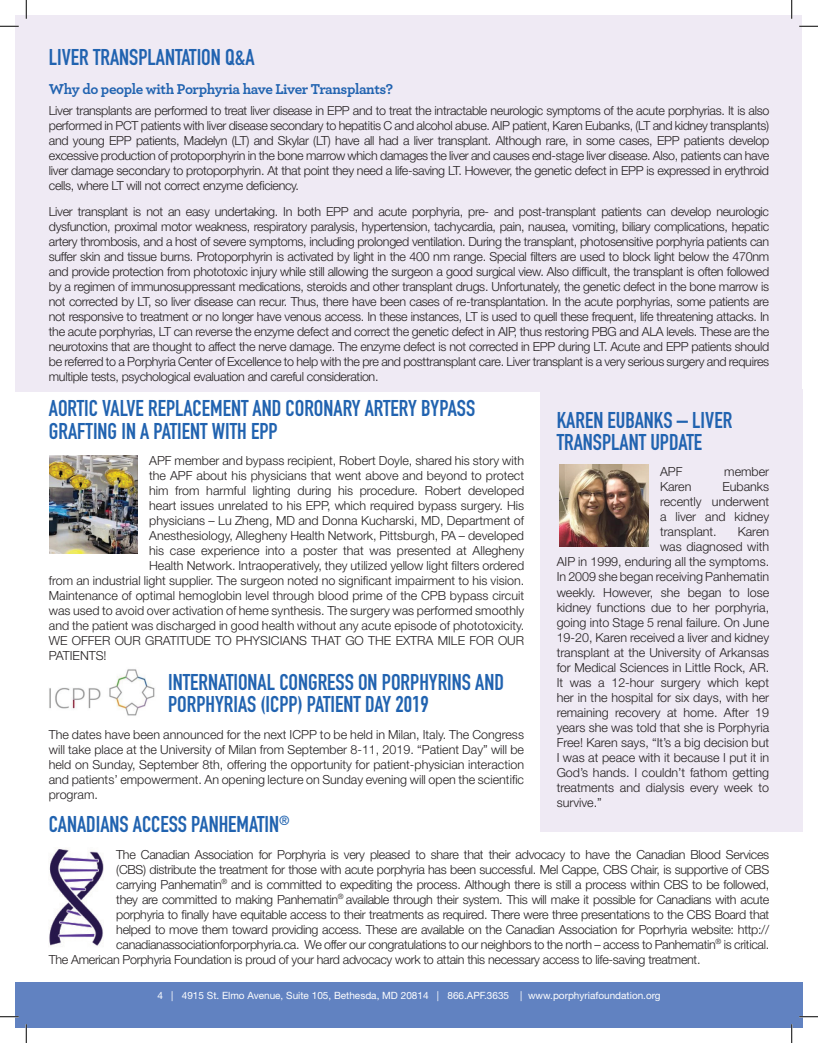
<style>
.page{position:relative;width:818px;height:1043px;background:#fff}
.page>*{position:absolute;margin:0;border:0;box-sizing:border-box;transform-origin:0 0}
.t1{font:22.5px/22.5px "DIN Engschrift Std";color:#2163b0}
.t2{font:700 15px "Archer";letter-spacing:-.025em;color:#2163b0}
.t3{font:300 12.5px/15px "Helvetica Neue LT Std";color:#231f20;text-align:justify}
.t4{font:300 12.5px "Helvetica Neue LT Std";letter-spacing:-.025em;color:#231f20}
.t5{font:10px "Helvetica Neue";color:#fff}
</style>
<div class="page">
<div style="left:15px;top:982px;width:787px;height:46px;background:#6182c1"></div>
<div style="left:539px;top:390px;width:263px;height:442px;background:#efeaf4"></div>
<div style="left:16px;top:16px;width:786px;height:376px;background:#efeaf4"></div>
<img style="left:559px;top:465px;width:89px;height:81px">
<img style="left:50px;top:456px;width:87px;height:97px">
<img style="left:49px;top:849px;width:55px;height:97px">
<img style="left:49px;top:669px;width:106px;height:47px">
<svg style="left:0;top:25px;width:19px;height:2px"></svg>
<svg style="left:799px;top:25px;width:19px;height:2px"></svg>
<svg style="left:0;top:1016px;width:19px;height:1px"></svg>
<svg style="left:799px;top:1015px;width:19px;height:2px"></svg>
<svg style="left:25px;top:0;width:2px;height:19px"></svg>
<svg style="left:25px;top:1024px;width:2px;height:18px"></svg>
<svg style="left:790px;top:0;width:2px;height:19px"></svg>
<svg style="left:791px;top:1024px;width:1px;height:18px"></svg>
<h1 class="t1" style="left:49px;top:46px;width:207px">LIVER TRANSPLANTATION Q&amp;A</h1>
<p class="t2" style="left:49px;top:77px;width:345px">Why do people with Porphyria have Liver Transplants?</p>
<p class="t3" style="left:49px;top:102px;width:721px">Liver transplants are performed to treat liver disease in EPP and to treat the intractable neurologic symptoms of the acute porphyrias. It is also performed in PCT patients with liver disease secondary to hepatitis C and alcohol abuse. AIP patient, Karen Eubanks, (LT and kidney transplants) and young EPP patients, Madelyn (LT) and Skylar (LT) have all had a liver transplant. Although rare, in some cases, EPP patients develop excessive production of protoporphyrin in the bone marrow which damages the liver and causes end-stage liver disease. Also, patients can have liver damage secondary to protoporphyrin. At that point they need a life-saving LT. However, the genetic defect in EPP is expressed in erythroid cells, where LT will not correct enzyme deficiency.</p>
<p class="t3" style="left:49px;top:204px;width:722px">Liver transplant is not an easy undertaking. In both EPP and acute porphyria, pre- and post-transplant patients can develop neurologic dysfunction, proximal motor weakness, respiratory paralysis, hypertension, tachycardia, pain, nausea, vomiting, biliary complications, hepatic artery thrombosis, and a host of severe symptoms, including prolonged ventilation. During the transplant, photosensitive porphyria patients can suffer skin and tissue burns. Protoporphyrin is activated by light in the 400 nm range. Special filters are used to block light below the 470nm and provide protection from phototoxic injury while still allowing the surgeon a good surgical view. Also difficult, the transplant is often followed by a regimen of immunosuppressant medications, steroids and other transplant drugs. Unfortunately, the genetic defect in the bone marrow is not corrected by LT, so liver disease can recur. Thus, there have been cases of re-transplantation. In the acute porphyrias, some patients are not responsive to treatment or no longer have venous access. In these instances, LT is used to quell these frequent, life threatening attacks. In the acute porphyrias, LT can reverse the enzyme defect and correct the genetic defect in AIP, thus restoring PBG and ALA levels. These are the neurotoxins that are thought to affect the nerve damage. The enzyme defect is not corrected in EPP during LT. Acute and EPP patients should be referred to a Porphyria Center of Excellence to help with the pre and posttransplant care. Liver transplant is a very serious surgery and requires multiple tests, psychological evaluation and careful consideration.</p>
<h1 class="t1" style="left:556px;top:408px;width:177px">KAREN EUBANKS – LIVER<br>TRANSPLANT UPDATE</h1>
<p class="t3" style="left:660px;top:464px;width:24px">APF</p>
<p class="t3" style="left:724px;top:464px;width:46px">member</p>
<p class="t3" style="left:660px;top:479px;width:33px">Karen</p>
<h1 class="t1" style="left:49px;top:397px;width:428px">AORTIC VALVE REPLACEMENT AND CORONARY ARTERY BYPASS<br>GRAFTING IN A PATIENT WITH EPP</h1>
<p class="t3" style="left:149px;top:453px;width:376px">APF member and bypass recipient, Robert Doyle, shared his story with</p>
<p class="t3" style="left:149px;top:468px;width:376px">the APF about his physicians that went above and beyond to protect</p>
<p class="t3" style="left:149px;top:483px;width:376px">him from harmful lighting during his procedure. Robert developed</p>
<p class="t3" style="left:149px;top:498px;width:376px">heart issues unrelated to his EPP, which required bypass surgery. His</p>
<p class="t3" style="left:149px;top:513px;width:376px">physicians – Lu Zheng, MD and Donna Kucharski, MD, Department of</p>
<p class="t3" style="left:149px;top:528px;width:376px">Anesthesiology, Allegheny Health Network, Pittsburgh, PA – developed</p>
<p class="t3" style="left:149px;top:543px;width:376px">his case experience into a poster that was presented at Allegheny</p>
<p class="t3" style="left:149px;top:558px;width:376px">Health Network. Intraoperatively, they utilized yellow light filters ordered</p>
<p class="t3" style="left:49px;top:573px;width:477px">from an industrial light supplier. The surgeon noted no significant impairment to his vision.</p>
<p class="t3" style="left:49px;top:588px;width:477px">Maintenance of optimal hemoglobin level through blood prime of the CPB bypass circuit</p>
<p class="t3" style="left:49px;top:603px;width:476px">was used to avoid over activation of heme synthesis. The surgery was performed smoothly</p>
<p class="t3" style="left:49px;top:618px;width:477px">and the patient was discharged in good health without any acute episode of phototoxicity.</p>
<p class="t3" style="left:49px;top:633px;width:477px">WE OFFER OUR GRATITUDE TO PHYSICIANS THAT GO THE EXTRA MILE FOR OUR</p>
<p class="t3" style="left:49px;top:648px;width:59px">PATIENTS!</p>
<p class="t3" style="left:660px;top:479px;width:111px;text-indent:62px">Eubanks recently underwent a liver and kidney transplant.</p>
<p class="t3" style="left:737px;top:524px;width:33px">Karen</p>
<p class="t3" style="left:660px;top:539px;width:111px">was diagnosed with</p>
<p class="t3" style="left:556px;top:554px;width:214px">AIP in 1999, enduring all the symptoms.</p>
<p class="t3" style="left:556px;top:569px;width:214px">In 2009 she began receiving Panhematin</p>
<p class="t3" style="left:556px;top:584px;width:214px">weekly. However, she began to lose</p>
<p class="t3" style="left:556px;top:599px;width:214px">kidney functions due to her porphyria,</p>
<p class="t3" style="left:556px;top:614px;width:214px">going into Stage 5 renal failure. On June</p>
<p class="t3" style="left:556px;top:629px;width:214px">19-20, Karen received a liver and kidney</p>
<p class="t3" style="left:556px;top:644px;width:214px">transplant at the University of Arkansas</p>
<p class="t3" style="left:556px;top:659px;width:214px">for Medical Sciences in Little Rock, AR.</p>
<p class="t3" style="left:556px;top:674px;width:214px">It was a 12-hour surgery which kept</p>
<p class="t3" style="left:556px;top:689px;width:214px">her in the hospital for six days, with her</p>
<p class="t3" style="left:556px;top:704px;width:214px">remaining recovery at home. After 19</p>
<p class="t3" style="left:556px;top:719px;width:214px">years she was told that she is Porphyria</p>
<p class="t3" style="left:556px;top:734px;width:214px">Free! Karen says, “It’s a big decision but</p>
<p class="t3" style="left:556px;top:749px;width:214px">I was at peace with it because I put it in</p>
<p class="t3" style="left:556px;top:764px;width:214px">God’s hands. I couldn’t fathom getting</p>
<p class="t3" style="left:556px;top:779px;width:214px">treatments and dialysis every week to</p>
<p class="t3" style="left:556px;top:794px;width:47px">survive.”</p>
<h1 class="t1" style="left:168px;top:671px;width:337px">INTERNATIONAL CONGRESS ON PORPHYRINS AND<br>PORPHYRIAS (ICPP) PATIENT DAY 2019</h1>
<p class="t3" style="left:49px;top:726px;width:477px">The dates have been announced for the next ICPP to be held in Milan, Italy. The Congress will take place at the University of Milan from September 8-11, 2019. “Patient Day” will be held on Sunday, September 8th, offering the opportunity for patient-physician interaction and patients’ empowerment. An opening lecture on Sunday evening will open the scientific program.</p>
<h1 class="t1" style="left:49px;top:813px;width:242px">CANADIANS ACCESS PANHEMATIN<sup>®</sup></h1>
<p class="t4" style="left:116px;top:846px;width:654px">The Canadian Association for Porphyria is very pleased to share that their advocacy to have the Canadian Blood Services</p>
<p class="t4" style="left:116px;top:861px;width:654px">(CBS) distribute the treatment for those with acute porphyria has been successful. Mel Cappe, CBS Chair, is supportive of CBS</p>
<p class="t4" style="left:116px;top:876px;width:654px">carrying Panhematin<sup>®</sup> and is committed to expediting the process. Although there is still a process within CBS to be followed,</p>
<p class="t4" style="left:116px;top:891px;width:654px">they are committed to making Panhematin<sup>®</sup> available through their system. This will make it possible for Canadians with acute</p>
<p class="t4" style="left:116px;top:906px;width:654px">porphyria to finally have equitable access to their treatments as required. There were three presentations to the CBS Board that</p>
<p class="t4" style="left:116px;top:921px;width:654px">helped to move them toward providing access. These are available on the Canadian Association for Poprhyria website: http://</p>
<p class="t4" style="left:116px;top:936px;width:654px">canadianassociationforporphyria.ca. We offer our congratulations to our neighbors to the north – access to Panhematin<sup>®</sup> is critical.</p>
<p class="t4" style="left:49px;top:951px;width:653px">The American Porphyria Foundation is proud of your hard advocacy work to attain this necessary access to life-saving treatment.</p>
<p class="t5" style="left:157px;top:989px;width:504px">4 | 4915 St. Elmo Avenue, Suite 105, Bethesda, MD 20814 | 866.APF.3635 | www.porphyriafoundation.org</p>
</div>
